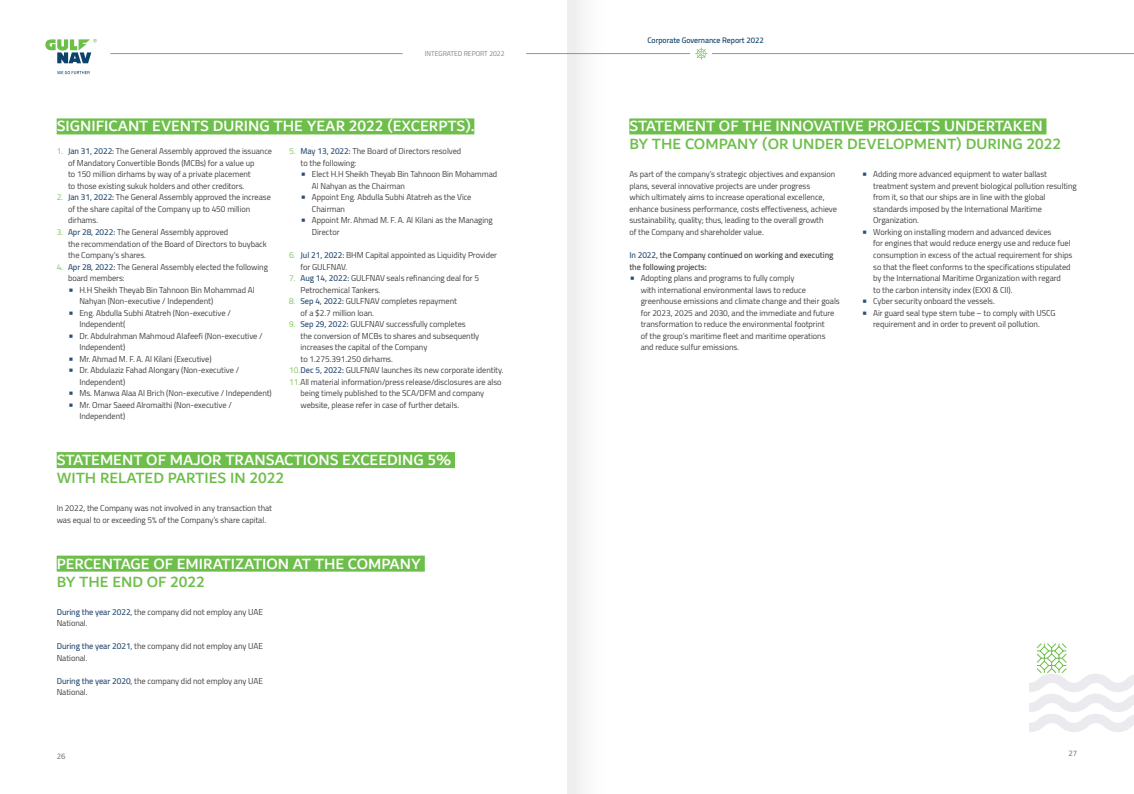
<style>
.page{position:relative;width:1134px;height:794px;background:#fff}
.page>*{position:absolute;margin:0;border:0;box-sizing:border-box;transform-origin:0 0}
.t1{font:500 16px "Dubai";color:#fff}
.t2{font:500 16px "Dubai";color:#6ebe4b}
.t3{font:8.5px/11.5px "Cairo";letter-spacing:-.005em;color:#414042}
.t4{font:600 8.5px/11.5px "Cairo";letter-spacing:-.005em;color:#414042}
.t5{font:600 8px "Cairo";letter-spacing:-.005em;color:#0d436b}
.t6{font:600 8px "Cairo";color:#808285}
.t7{font:7px "Cairo";letter-spacing:-.005em;color:#808285}
.s1{color:#7dc35b}
.s2{font-weight:600;color:#2b4e74}
.s3{font-weight:600;font-size:11.2px;color:#2b4e74}
.s4{color:#2b4e74}
</style>
<div class="page">
<div style="left:57px;top:118px;width:417px;height:16px;background:#6ebe4b"></div>
<div style="left:57px;top:452px;width:398px;height:16px;background:#6ebe4b"></div>
<div style="left:57px;top:555px;width:368px;height:16px;background:#6ebe4b"></div>
<div style="left:629px;top:118px;width:417px;height:16px;background:#6ebe4b"></div>
<svg style="left:1029px;top:643px;width:105px;height:89px"></svg>
<div style="left:567px;top:0;width:42px;height:794px;background:#f8f8f8"></div>
<hr style="left:567px;top:53px;width:567px;height:1px;background:#939598">
<hr style="left:110px;top:53px;width:293px;height:1px;background:#939598">
<hr style="left:526px;top:53px;width:41px;height:1px;background:#939598">
<hr style="left:691px;top:52px;width:21px;height:3px;background:#fff">
<svg style="left:695px;top:47px;width:12px;height:13px"></svg>
<svg style="left:45px;top:39px;width:52px;height:24px"></svg>
<svg style="left:57px;top:71px;width:33px;height:3px"></svg>
<p class="t7" style="left:425px;top:48px;width:81px">INTEGRATED REPORT 2022</p>
<h1 class="t1" style="left:57px;top:117px;width:419px">SIGNIFICANT EVENTS DURING THE YEAR 2022 (EXCERPTS).</h1>
<p class="t3" style="left:68px;top:146px;width:206px;text-indent:-11px"><span class="s1">1.</span> <span class="s2">Jan 31, 2022:</span> The General Assembly approved the issuance of Mandatory Convertible Bonds (MCBs) for a value up<br>to 150 million dirhams by way of a private placement<br>to those existing sukuk holders and other creditors.</p>
<p class="t3" style="left:68px;top:192px;width:204px;text-indent:-11px"><span class="s1">2.</span> <span class="s2">Jan 31, 2022:</span> The General Assembly approved the increase of the share capital of the Company up to 450 million dirhams.</p>
<p class="t3" style="left:68px;top:226px;width:200px;text-indent:-11px"><span class="s1">3.</span> <span class="s2">Apr 28, 2022:</span> The General Assembly approved<br>the recommendation of the Board of Directors to buyback the Company’s shares.</p>
<p class="t3" style="left:68px;top:261px;width:201px;text-indent:-11px"><span class="s1">4.</span> <span class="s2">Apr 28, 2022:</span> The General Assembly elected the following board members:</p>
<p class="t3" style="left:79px;top:284px;width:177px;text-indent:-11px"><span class="s3">•</span> H.H Sheikh Theyab Bin Tahnoon Bin Mohammad Al<br>Nahyan (Non-executive / Independent)</p>
<p class="t3" style="left:79px;top:307px;width:153px;text-indent:-11px"><span class="s3">•</span> Eng. Abdulla Subhi Atatreh (Non-executive /<br>Independent(</p>
<p class="t3" style="left:79px;top:330px;width:185px;text-indent:-11px"><span class="s3">•</span> Dr. Abdulrahman Mahmoud Alafeefi (Non-executive /<br>Independent)</p>
<p class="t3" style="left:68px;top:353px;width:145px"><span class="s3">•</span> Mr. Ahmad M. F. A. Al Kilani (Executive)</p>
<p class="t3" style="left:79px;top:364px;width:161px;text-indent:-11px"><span class="s3">•</span> Dr. Abdulaziz Fahad Alongary (Non-executive /<br>Independent)</p>
<p class="t3" style="left:68px;top:387px;width:205px"><span class="s3">•</span> Ms. Manwa Alaa Al Brich (Non-executive / Independent)</p>
<p class="t3" style="left:79px;top:399px;width:154px;text-indent:-11px"><span class="s3">•</span> Mr. Omar Saeed Alromaithi (Non-executive /<br>Independent)</p>
<p class="t3" style="left:300px;top:146px;width:162px;text-indent:-11px"><span class="s1">5.</span> <span class="s2">May 13, 2022:</span> The Board of Directors resolved to the following:</p>
<p class="t3" style="left:312px;top:169px;width:187px;text-indent:-11px"><span class="s3">•</span> Elect H.H Sheikh Theyab Bin Tahnoon Bin Mohammad<br>Al Nahyan as the Chairman</p>
<p class="t3" style="left:312px;top:192px;width:161px;text-indent:-11px"><span class="s3">•</span> Appoint Eng. Abdulla Subhi Atatreh as the Vice<br>Chairman</p>
<p class="t3" style="left:312px;top:215px;width:183px;text-indent:-11px"><span class="s3">•</span> Appoint Mr. Ahmad M. F. A. Al Kilani as the Managing<br>Director</p>
<p class="t3" style="left:300px;top:249px;width:198px;text-indent:-11px"><span class="s1">6.</span> <span class="s2">Jul 21, 2022:</span> BHM Capital appointed as Liquidity Provider for GULFNAV.</p>
<p class="t3" style="left:300px;top:272px;width:180px;text-indent:-11px"><span class="s1">7.</span> <span class="s2">Aug 14, 2022:</span> GULFNAV seals refinancing deal for 5<br>Petrochemical Tankers.</p>
<p class="t3" style="left:300px;top:295px;width:158px;text-indent:-11px"><span class="s1">8.</span> <span class="s2">Sep 4, 2022:</span> GULFNAV completes repayment of a $2.7 million loan.</p>
<p class="t3" style="left:289px;top:318px;width:178px"><span class="s1">9.</span> <span class="s2">Sep 29, 2022:</span> GULFNAV successfully completes</p>
<p class="t3" style="left:300px;top:330px;width:180px">the conversion of MCBs to shares and subsequently</p>
<p class="t3" style="left:300px;top:341px;width:128px">increases the capital of the Company</p>
<p class="t3" style="left:300px;top:353px;width:94px">to 1.275.391.250 dirhams.</p>
<p class="t3" style="left:289px;top:364px;width:216px"><span class="s1">10.</span><span class="s2">Dec 5, 2022:</span> GULFNAV launches its new corporate identity.</p>
<p class="t3" style="left:289px;top:376px;width:214px"><span class="s1">11.</span>All material information/press release/disclosures are also</p>
<p class="t3" style="left:300px;top:387px;width:185px">being timely published to the SCA/DFM and company</p>
<p class="t3" style="left:300px;top:399px;width:160px">website, please refer in case of further details.</p>
<h1 class="t1" style="left:57px;top:450px;width:396px">STATEMENT OF MAJOR TRANSACTIONS EXCEEDING 5%</h1>
<h1 class="t2" style="left:57px;top:468px;width:229px">WITH RELATED PARTIES IN 2022</h1>
<p class="t3" style="left:57px;top:502px;width:217px">In 2022, the Company was not involved in any transaction that was equal to or exceeding 5% of the Company’s share capital.</p>
<h1 class="t1" style="left:57px;top:554px;width:366px">PERCENTAGE OF EMIRATIZATION AT THE COMPANY</h1>
<h1 class="t2" style="left:57px;top:572px;width:150px">BY THE END OF 2022</h1>
<p class="t3" style="left:57px;top:606px;width:208px"><span class="s2">During the year 2022</span>, the company did not employ any UAE<br>National.</p>
<p class="t3" style="left:57px;top:640px;width:208px"><span class="s2">During the year 2021</span>, the company did not employ any UAE<br>National.</p>
<p class="t3" style="left:57px;top:675px;width:208px"><span class="s2">During the year 2020</span>, the company did not employ any UAE<br>National.</p>
<p class="t5" style="left:647px;top:33px;width:118px">Corporate Governance Report 2022</p>
<h1 class="t1" style="left:629px;top:117px;width:415px">STATEMENT OF THE INNOVATIVE PROJECTS UNDERTAKEN</h1>
<h1 class="t2" style="left:629px;top:135px;width:433px">BY THE COMPANY (OR UNDER DEVELOPMENT) DURING 2022</h1>
<p class="t3" style="left:629px;top:169px;width:209px">As part of the company’s strategic objectives and expansion plans, several innovative projects are under progress<br>which ultimately aims to increase operational excellence, enhance business performance, costs effectiveness, achieve sustainability, quality; thus, leading to the overall growth<br>of the Company and shareholder value.</p>
<p class="t4" style="left:629px;top:249px;width:206px"><span class="s4">In 2022</span>, the Company continued on working and executing the following projects:</p>
<p class="t3" style="left:641px;top:272px;width:201px;text-indent:-11px"><span class="s3">•</span> Adopting plans and programs to fully comply<br>with international environmental laws to reduce greenhouse emissions and climate change and their goals for 2023, 2025 and 2030, and the immediate and future transformation to reduce the environmental footprint<br>of the group’s maritime fleet and maritime operations and reduce sulfur emissions.</p>
<p class="t3" style="left:873px;top:169px;width:205px;text-indent:-11px"><span class="s3">•</span> Adding more advanced equipment to water ballast treatment system and prevent biological pollution resulting from it, so that our ships are in line with the global standards imposed by the International Maritime Organization.</p>
<p class="t3" style="left:873px;top:226px;width:201px;text-indent:-11px"><span class="s3">•</span> Working on installing modern and advanced devices<br>for engines that would reduce energy use and reduce fuel consumption in excess of the actual requirement for ships so that the fleet conforms to the specifications stipulated by the International Maritime Organization with regard<br>to the carbon intensity index (EXXI &amp; CII).</p>
<p class="t3" style="left:862px;top:295px;width:135px"><span class="s3">•</span> Cyber security onboard the vessels.</p>
<p class="t3" style="left:862px;top:307px;width:195px;text-align:center"><span class="s3">•</span> Air guard seal type stern tube – to comply with USCG requirement and in order to prevent oil pollution.</p>
<p class="t6" style="left:57px;top:749px;width:10px">26</p>
<p class="t6" style="left:1068px;top:746px;width:10px">27</p>
</div>
